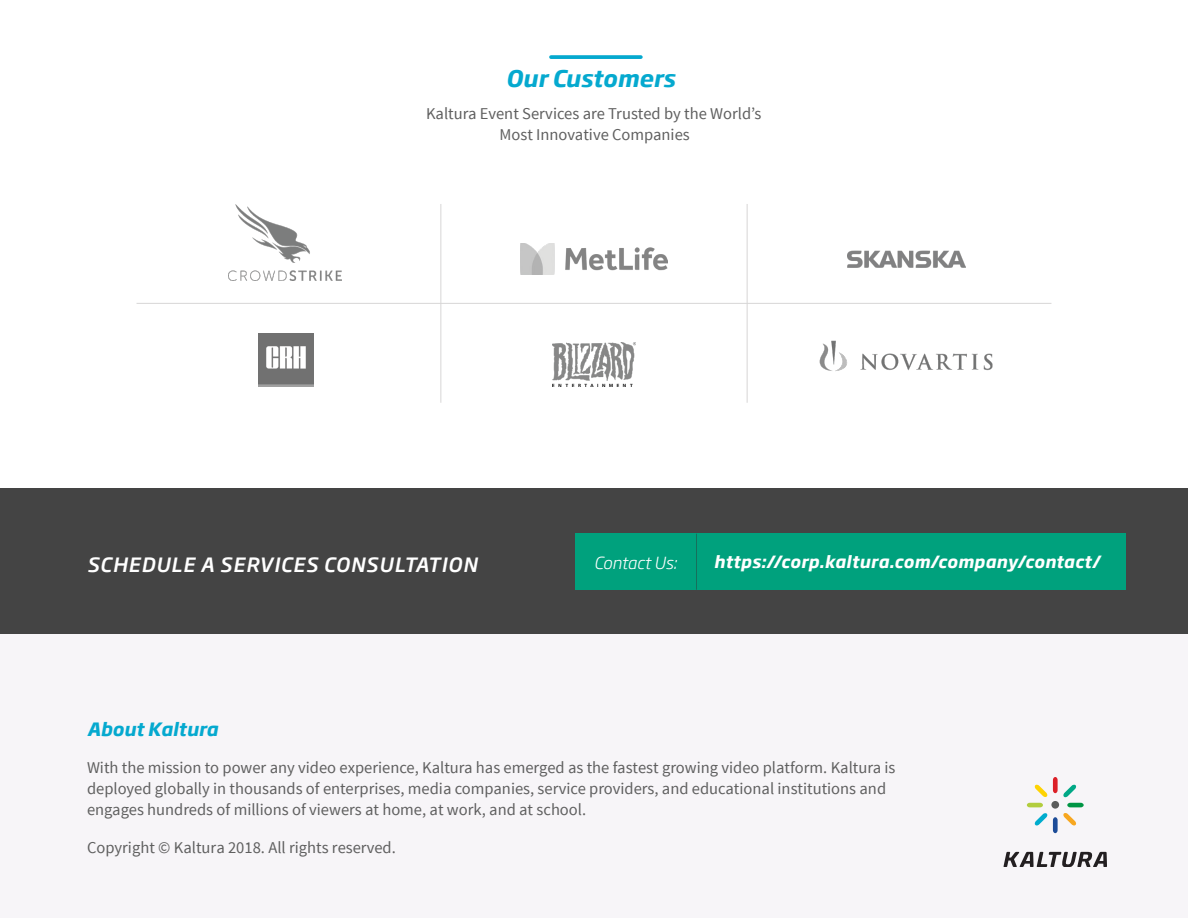
<style>
.page{position:relative;width:1188px;height:918px;background:#fff}
.page>*{position:absolute;margin:0;border:0;box-sizing:border-box;transform-origin:0 0}
.t1{font:italic 700 22.5px "Soho Gothic Pro";color:#05a9cf}
.t2{font:italic 500 19.5px "Soho Gothic Pro";letter-spacing:.05em;color:#fff}
.t3{font:italic 700 18px "Soho Gothic Pro";color:#05a9cf}
.t4{font:16.5px/21px "Source Sans Pro";color:#5f5f5f}
.t5{font:italic 700 16.5px "Soho Gothic Pro";letter-spacing:.015em;color:#fff}
.t6{font:italic 300 16.5px "Soho Gothic Pro";color:#fff}
</style>
<div class="page">
<div style="left:0;top:489px;width:1188px;height:146px;background:#444"></div>
<div style="left:0;top:635px;width:1188px;height:283px;background:#f7f5f8"></div>
<svg style="left:1027px;top:803px;width:16px;height:4px"></svg>
<svg style="left:1067px;top:803px;width:17px;height:4px"></svg>
<svg style="left:1035px;top:813px;width:12px;height:12px"></svg>
<svg style="left:1053px;top:777px;width:23px;height:20px"></svg>
<svg style="left:1035px;top:784px;width:12px;height:13px"></svg>
<svg style="left:1053px;top:813px;width:23px;height:20px"></svg>
<svg style="left:1004px;top:852px;width:103px;height:15px"></svg>
<div style="left:1051px;top:801px;width:8px;height:8px;background:#5a5b5b;border-radius:50%"></div>
<div style="left:575px;top:534px;width:551px;height:56px;background:#00a17d"></div>
<img style="left:229px;top:204px;width:113px;height:76px">
<img style="left:520px;top:243px;width:147px;height:31px">
<img style="left:820px;top:340px;width:173px;height:31px">
<img style="left:258px;top:333px;width:55px;height:54px">
<img style="left:848px;top:250px;width:118px;height:18px">
<img style="left:552px;top:342px;width:84px;height:45px">
<hr style="left:137px;top:303px;width:914px;height:1px;background:#d7d6d6">
<hr style="left:440px;top:204px;width:1px;height:199px;background:#d7d6d6">
<hr style="left:747px;top:204px;width:1px;height:199px;background:#d7d6d6">
<svg style="left:551px;top:55px;width:90px;height:4px"></svg>
<hr style="left:696px;top:534px;width:1px;height:56px;background:#353535">
<h1 class="t1" style="left:506px;top:61px;width:171px">Our Customers</h1>
<p class="t4" style="left:426px;top:103px;width:337px;text-align:center">Kaltura Event Services are Trusted by the World’s<br>Most Innovative Companies</p>
<p class="t2" style="left:87px;top:549px;width:392px">SCHEDULE A SERVICES CONSULTATION</p>
<p class="t6" style="left:594px;top:550px;width:84px">Contact Us:</p>
<p class="t5" style="left:714px;top:548px;width:388px">https://corp.kaltura.com/company/contact/</p>
<p class="t3" style="left:87px;top:715px;width:133px">About Kaltura</p>
<p class="t4" style="left:87px;top:758px;width:810px">With the mission to power any video experience, Kaltura has emerged as the fastest growing video platform. Kaltura is deployed globally in thousands of enterprises, media companies, service providers, and educational institutions and engages hundreds of millions of viewers at home, at work, and at school.</p>
<p class="t4" style="left:87px;top:837px;width:310px">Copyright © Kaltura 2018. All rights reserved.</p>
</div>
